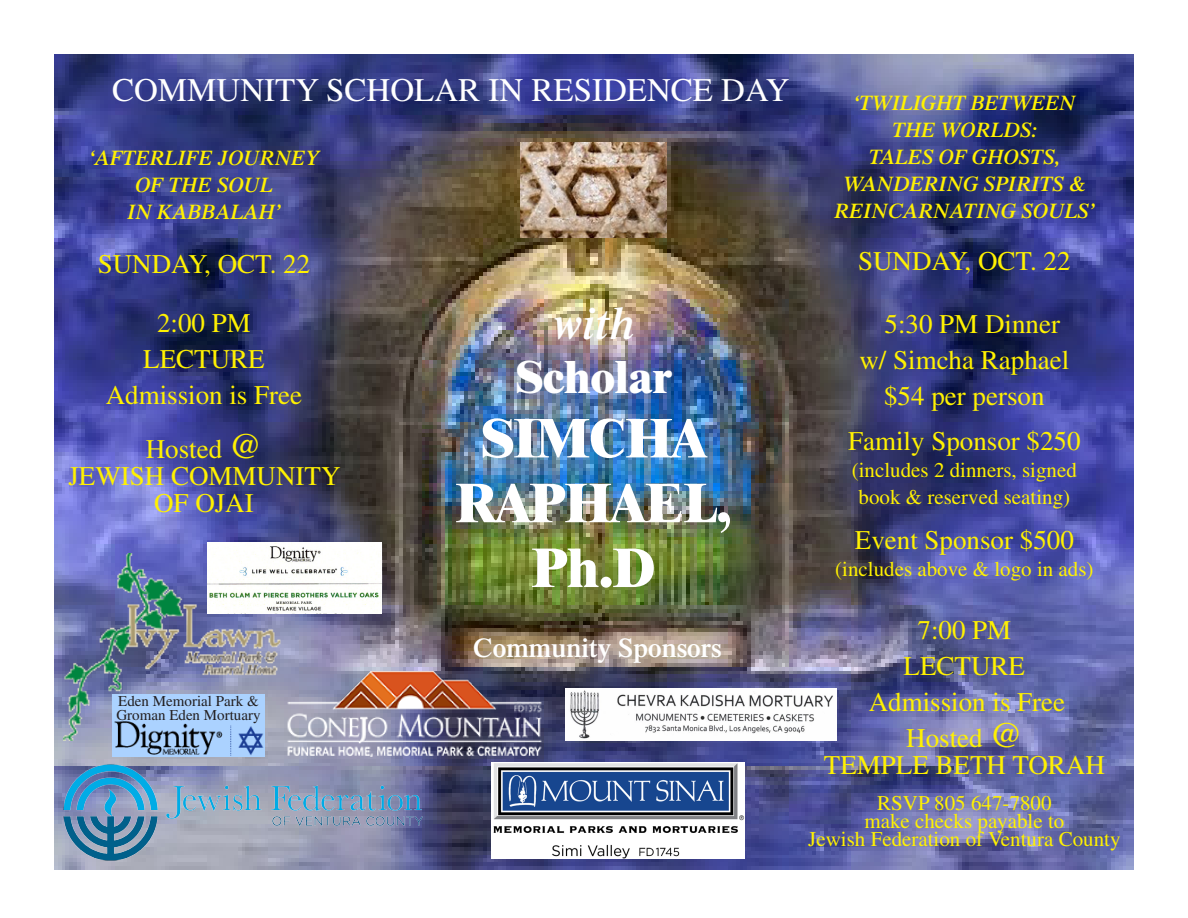
<style>
.page{position:relative;width:1188px;height:918px;background:#fff}
.page>*{position:absolute;margin:0;border:0;box-sizing:border-box;transform-origin:0 0}
.t1{font:800 54px/64.8px "Times";color:#fff;text-align:center}
.t2{font:800 45px "Times";color:#fff}
.t3{font:italic 600 45px "Times";color:#fff}
.t4{font:33px "Times";color:#fff}
.t5{font:27px "Times";color:#fff101}
.t6{font:600 27px "Times";color:#fff}
.t7{font:21px "Times";color:#fff101}
.t8{font:italic 600 21px "Times";color:#fff101}
.t9{font:15px "Times";color:#231f20}
.s1{font-size:36px}
</style>
<div class="page">
<img style="left:54px;top:54px;width:1079px;height:713px">
<img style="left:521px;top:143px;width:146px;height:94px">
<img style="left:54px;top:767px;width:1079px;height:102px">
<img style="left:64px;top:762px;width:360px;height:99px">
<img style="left:64px;top:554px;width:230px;height:186px">
<img style="left:276px;top:672px;width:277px;height:85px">
<img style="left:491px;top:762px;width:254px;height:96px">
<img style="left:566px;top:688px;width:271px;height:52px">
<img style="left:113px;top:695px;width:151px;height:62px">
<img style="left:207px;top:542px;width:174px;height:71px">
<p class="t4" style="left:112px;top:71px;width:679px">COMMUNITY SCHOLAR IN RESIDENCE DAY</p>
<p class="t8" style="left:89px;top:146px;width:232px">‘AFTERLIFE JOURNEY</p>
<p class="t8" style="left:135px;top:173px;width:139px">OF THE SOUL</p>
<p class="t8" style="left:127px;top:200px;width:155px">IN KABBALAH’</p>
<p class="t5" style="left:98px;top:249px;width:214px">SUNDAY, OCT. 22</p>
<p class="t5" style="left:157px;top:308px;width:95px">2:00 PM</p>
<p class="t5" style="left:143px;top:344px;width:123px">LECTURE</p>
<p class="t5" style="left:106px;top:380px;width:198px">Admission is Free</p>
<p class="t5" style="left:146px;top:434px;width:118px">Hosted <span class="s1">@</span></p>
<p class="t5" style="left:68px;top:461px;width:274px">JEWISH COMMUNITY</p>
<p class="t5" style="left:154px;top:488px;width:101px">OF OJAI</p>
<p class="t9" style="left:118px;top:693px;width:142px">Eden Memorial Park &amp;</p>
<p class="t9" style="left:116px;top:706px;width:146px">Groman Eden Mortuary</p>
<p class="t3" style="left:552px;top:297px;width:84px">with</p>
<p class="t2" style="left:516px;top:349px;width:157px">Scholar</p>
<p class="t1" style="left:481px;top:405px;width:226px">SIMCHA</p>
<p class="t1" style="left:456px;top:470px;width:277px">RAPHAEL,<br>Ph.D</p>
<p class="t6" style="left:473px;top:631px;width:250px">Community Sponsors</p>
<p class="t8" style="left:853px;top:91px;width:224px">‘TWILIGHT BETWEEN</p>
<p class="t8" style="left:892px;top:118px;width:146px">THE WORLDS:</p>
<p class="t8" style="left:869px;top:145px;width:193px">TALES OF GHOSTS,</p>
<p class="t8" style="left:843px;top:172px;width:244px">WANDERING SPIRITS &amp;</p>
<p class="t8" style="left:834px;top:199px;width:262px">REINCARNATING SOULS’</p>
<p class="t5" style="left:858px;top:246px;width:214px">SUNDAY, OCT. 22</p>
<p class="t5" style="left:885px;top:309px;width:177px">5:30 PM Dinner</p>
<p class="t5" style="left:859px;top:345px;width:211px">w/ Simcha Raphael</p>
<p class="t5" style="left:884px;top:381px;width:162px">$54 per person</p>
<p class="t5" style="left:848px;top:426px;width:234px">Family Sponsor $250</p>
<p class="t7" style="left:852px;top:458px;width:227px">(includes 2 dinners, signed</p>
<p class="t7" style="left:859px;top:485px;width:213px">book &amp; reserved seating)</p>
<p class="t5" style="left:855px;top:525px;width:220px">Event Sponsor $500</p>
<p class="t7" style="left:835px;top:557px;width:260px">(includes above &amp; logo in ads)</p>
<p class="t5" style="left:918px;top:615px;width:95px">7:00 PM</p>
<p class="t5" style="left:904px;top:651px;width:123px">LECTURE</p>
<p class="t5" style="left:869px;top:687px;width:198px">Admission is Free</p>
<p class="t5" style="left:906px;top:723px;width:118px">Hosted <span class="s1">@</span></p>
<p class="t5" style="left:824px;top:750px;width:283px">TEMPLE BETH TORAH</p>
<p class="t7" style="left:877px;top:791px;width:176px">RSVP 805 647-7800</p>
<p class="t7" style="left:864px;top:809px;width:202px">make checks payable to</p>
<p class="t7" style="left:808px;top:827px;width:314px">Jewish Federation of Ventura County</p>
</div>
